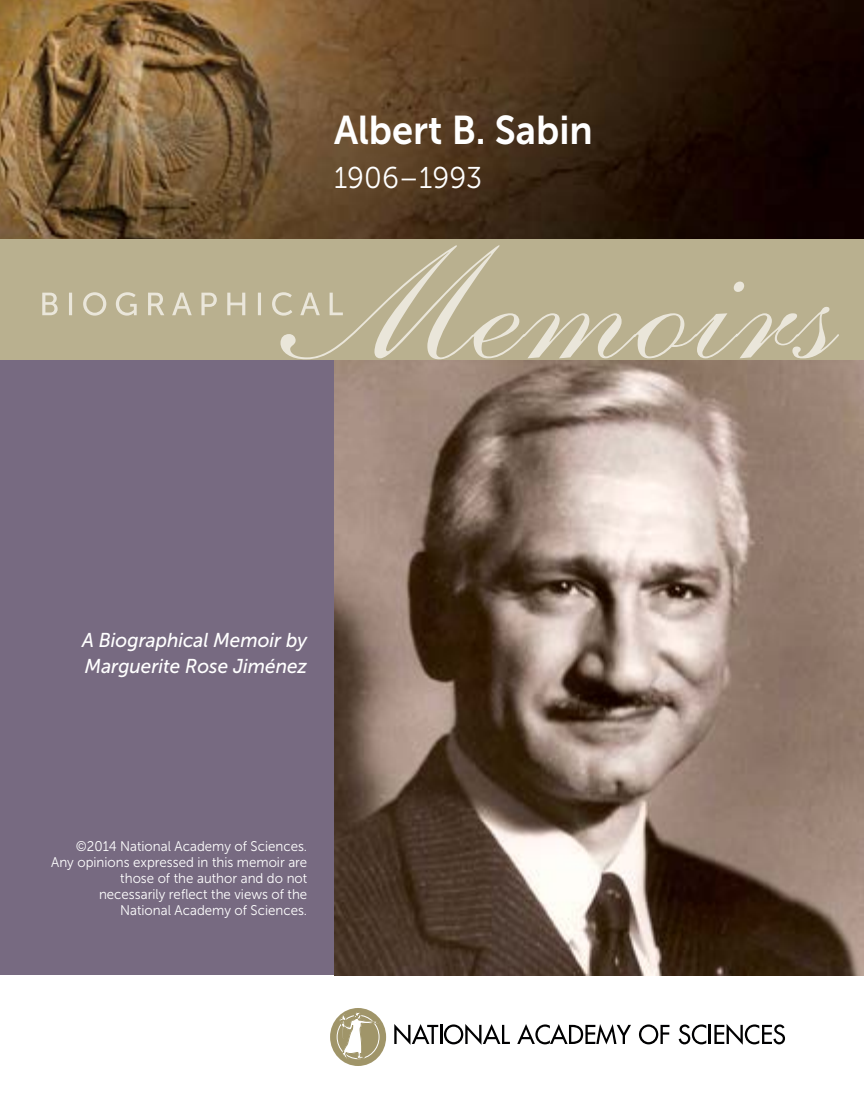
<style>
.page{position:relative;width:864px;height:1098px;background:#fff}
.page>*{position:absolute;margin:0;border:0;box-sizing:border-box;transform-origin:0 0}
.t1{font:40px "Museo Sans 700";color:#fff;scale:.95 1}
.t2{font:30px "Museo Sans 300";color:#fff;scale:.95 1}
.t3{font:italic 20px/26px "Museo Sans 500";color:#fff;scale:.95 1}
.t4{font:14px/16px "Museo Sans 300";color:#fff;text-align:right;scale:.95 1}
</style>
<div class="page">
<img style="left:0;top:0;width:864px;height:239px">
<div style="left:0;top:360px;width:334px;height:615px;background:#776a81"></div>
<div style="left:0;top:239px;width:864px;height:121px;background:#b9b08f"></div>
<svg style="left:42px;top:292px;width:239px;height:24px"></svg>
<svg style="left:281px;top:245px;width:558px;height:114px"></svg>
<svg style="left:394px;top:1024px;width:116px;height:21px"></svg>
<svg style="left:517px;top:1024px;width:114px;height:20px"></svg>
<svg style="left:639px;top:1024px;width:30px;height:20px"></svg>
<svg style="left:679px;top:1024px;width:106px;height:21px"></svg>
<div style="left:330px;top:1008px;width:56px;height:58px;background:#a09569;border-radius:50%"></div>
<div style="left:337px;top:1015px;width:42px;height:44px;border:1px solid #fff;border-radius:50%"></div>
<svg style="left:339px;top:1012px;width:41px;height:47px"></svg>
<img style="left:334px;top:360px;width:530px;height:615px">
<h1 class="t1" style="left:334px;top:108px;width:274px">Albert B. Sabin</h1>
<h2 class="t2" style="left:334px;top:162px;width:158px">1906–1993</h2>
<h3 class="t3" style="left:82px;top:628px;width:239px">A Biographical Memoir by<br>Marguerite Rose Jiménez</h3>
<p class="t4" style="left:51px;top:838px;width:271px">©2014 National Academy of Sciences.<br>Any opinions expressed in this memoir are those of the author and do not necessarily reflect the views of the National Academy of Sciences.</p>
</div>
